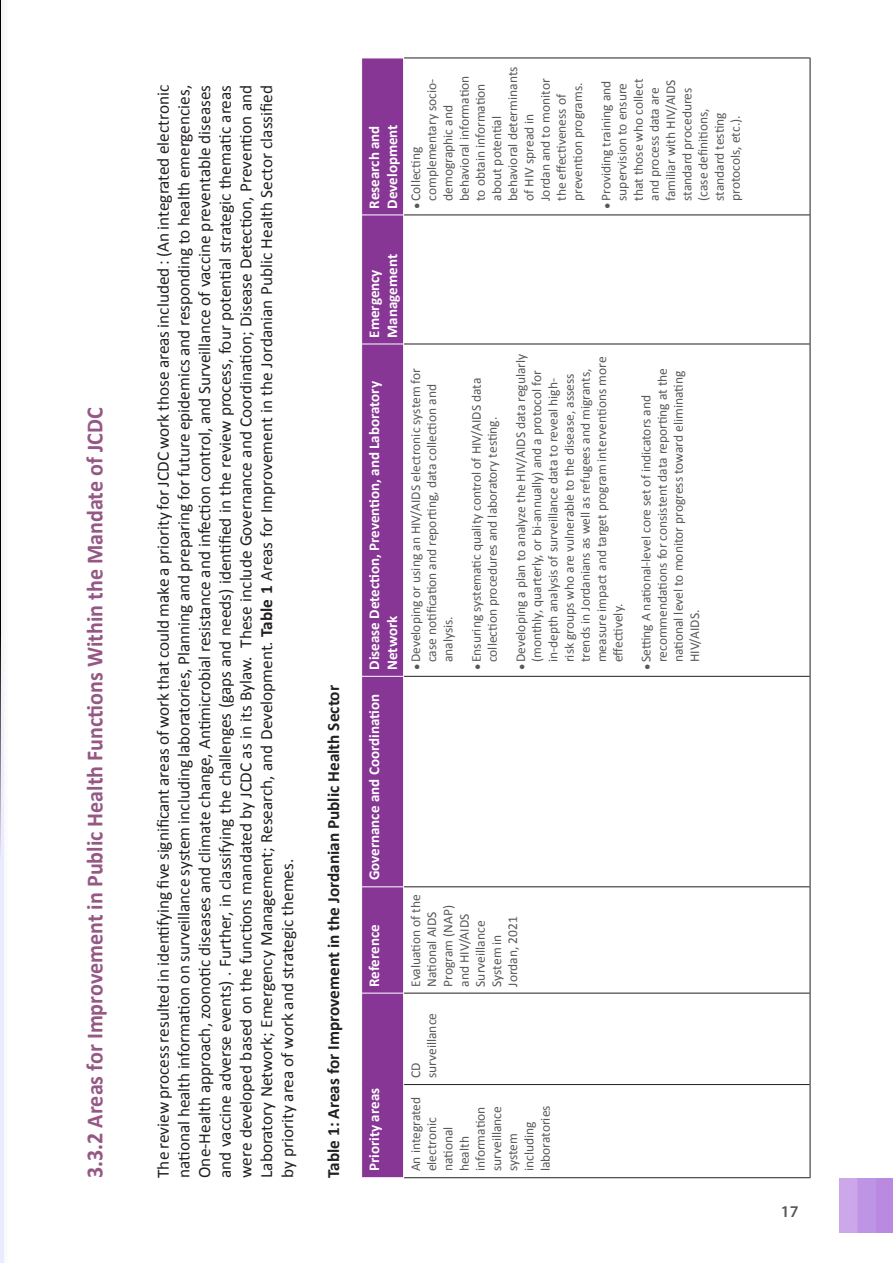
<style>
.page{position:relative;width:893px;height:1263px;background:#fff}
.page>*{position:absolute;margin:0;border:0;box-sizing:border-box;transform-origin:0 0}
.t1{font:700 23.25px "Calibri";color:#955884;scale:.95 1}
.t2{font:17.25px/20.7px "Calibri";color:#231f20;text-align:justify}
.t3{font:700 17.25px "Calibri";color:#231f20}
.t4{font:600 16.5px "Myriad Pro";color:#57585a}
.t5{font:700 15px/18px "Calibri";color:#fff}
.t6{font:13.5px/16.2px "Calibri";color:#57585a}
.s1{font-weight:700}
.s2{font-size:10.5px}
</style>
<div class="page">
<div style="left:0;top:0;width:9px;height:1263px;background:#fafafa"></div>
<hr style="left:0;top:0;width:1px;height:1263px;background:#000">
<img style="left:840px;top:1178px;width:53px;height:55px">
<hr style="left:0;top:602px;width:4px;height:661px;background:#ebebff">
<div style="left:362px;top:59px;width:41px;height:1118px;background:#883696"></div>
<hr style="left:810px;top:1084px;width:1px;height:94px;background:#231f20">
<hr style="left:810px;top:993px;width:1px;height:91px;background:#231f20">
<hr style="left:810px;top:887px;width:1px;height:106px;background:#231f20">
<hr style="left:810px;top:676px;width:1px;height:211px;background:#231f20">
<hr style="left:810px;top:344px;width:1px;height:332px;background:#231f20">
<hr style="left:810px;top:215px;width:1px;height:129px;background:#231f20">
<hr style="left:810px;top:58px;width:1px;height:157px;background:#231f20">
<hr style="left:404px;top:1177px;width:406px;height:1px;background:#231f20">
<hr style="left:404px;top:1084px;width:406px;height:1px;background:#231f20">
<hr style="left:404px;top:993px;width:406px;height:1px;background:#231f20">
<hr style="left:404px;top:886px;width:406px;height:1px;background:#231f20">
<hr style="left:404px;top:676px;width:406px;height:1px;background:#231f20">
<hr style="left:404px;top:344px;width:406px;height:1px;background:#231f20">
<hr style="left:404px;top:215px;width:406px;height:1px;background:#231f20">
<hr style="left:404px;top:58px;width:406px;height:1px;background:#231f20">
<hr style="left:362px;top:993px;width:41px;height:1px;background:#fff">
<hr style="left:362px;top:886px;width:41px;height:1px;background:#fff">
<hr style="left:362px;top:676px;width:41px;height:1px;background:#fff">
<hr style="left:362px;top:344px;width:41px;height:1px;background:#fff">
<hr style="left:362px;top:215px;width:41px;height:1px;background:#fff">
<p class="t1" style="left:78px;top:1178px;width:812px;rotate:-90deg">3.3.2 Areas for Improvement in Public Health Functions Within the Mandate of JCDC</p>
<p class="t2" style="left:152px;top:1178px;width:1094px;rotate:-90deg">The review process resulted in identifying five significant areas of work that could make a priority for JCDC work those areas included : (An integrated electronic national health information on surveillance system including laboratories, Planning and preparing for future epidemics and responding to health emergencies, One-Health approach, zoonotic diseases and climate change, Antimicrobial resistance and infection control, and Surveillance of vaccine preventable diseases and vaccine adverse events) . Further, in classifying the challenges (gaps and needs) identified in the review process, four potential strategic thematic areas were developed based on the functions mandated by JCDC as in its Bylaw. These include Governance and Coordination; Disease Detection, Prevention and Laboratory Network; Emergency Management; Research, and Development. <span class="s1">Table 1</span> Areas for Improvement in the Jordanian Public Health Sector classified by priority area of work and strategic themes.</p>
<p class="t3" style="left:321px;top:1178px;width:494px;rotate:-90deg">Table 1: Areas for Improvement in the Jordanian Public Health Sector</p>
<p class="t5" style="left:365px;top:209px;width:86px;rotate:-90deg">Research and<br>Development</p>
<p class="t6" style="left:407px;top:201px;width:136px;text-indent:-8px;rotate:-90deg"><span class="s2">●</span>Collecting complementary socio&shy;demographic and behavioral information to obtain information about potential behavioral determinants of HIV spread in<br>Jordan and to monitor the effectiveness of prevention programs.</p>
<p class="t6" style="left:597px;top:201px;width:124px;text-indent:-8px;rotate:-90deg"><span class="s2">●</span>Providing training and supervision to ensure that those who collect and process data are familiar with HIV/AIDS standard procedures (case definitions, standard testing protocols, etc.).</p>
<p class="t5" style="left:365px;top:338px;width:85px;rotate:-90deg">Emergency<br>Management</p>
<p class="t5" style="left:365px;top:670px;width:290px;rotate:-90deg">Disease Detection, Prevention, and Laboratory<br>Network</p>
<p class="t6" style="left:407px;top:662px;width:296px;text-indent:-8px;rotate:-90deg"><span class="s2">●</span>Developing or using an HIV/AIDS electronic system for case notification and reporting, data collection and analysis.</p>
<p class="t6" style="left:468px;top:662px;width:286px;text-indent:-8px;rotate:-90deg"><span class="s2">●</span>Ensuring systematic quality control of HIV/AIDS data collection procedures and laboratory testing.</p>
<p class="t6" style="left:512px;top:662px;width:310px;text-indent:-8px;rotate:-90deg"><span class="s2">●</span>Developing a plan to analyze the HIV/AIDS data regularly (monthly, quarterly, or bi-annually) and a protocol for in-depth analysis of surveillance data to reveal high-<br>risk groups who are vulnerable to the disease, assess trends in Jordanians as well as refugees and migrants, measure impact and target program interventions more effectively.</p>
<p class="t5" style="left:365px;top:880px;width:188px;rotate:-90deg">Governance and Coordination</p>
<p class="t5" style="left:365px;top:987px;width:64px;rotate:-90deg">Reference</p>
<p class="t6" style="left:407px;top:987px;width:94px;rotate:-90deg">Evaluation of the<br>National AIDS<br>Program (NAP) and HIV/AIDS<br>Surveillance<br>System in<br>Jordan, 2021</p>
<p class="t5" style="left:365px;top:1171px;width:85px;rotate:-90deg">Priority areas</p>
<p class="t6" style="left:407px;top:1078px;width:67px;rotate:-90deg">CD surveillance</p>
<p class="t6" style="left:407px;top:1171px;width:76px;rotate:-90deg">An integrated electronic national health information surveillance system including laboratories</p>
<p class="t6" style="left:638px;top:662px;width:296px;text-indent:-8px;rotate:-90deg"><span class="s2">●</span>Setting A national-level core set of indicators and recommendations for consistent data reporting at the national level to monitor progress toward eliminating HIV/AIDS.</p>
<p class="t4" style="left:781px;top:1201px;width:19px">17</p>
</div>
